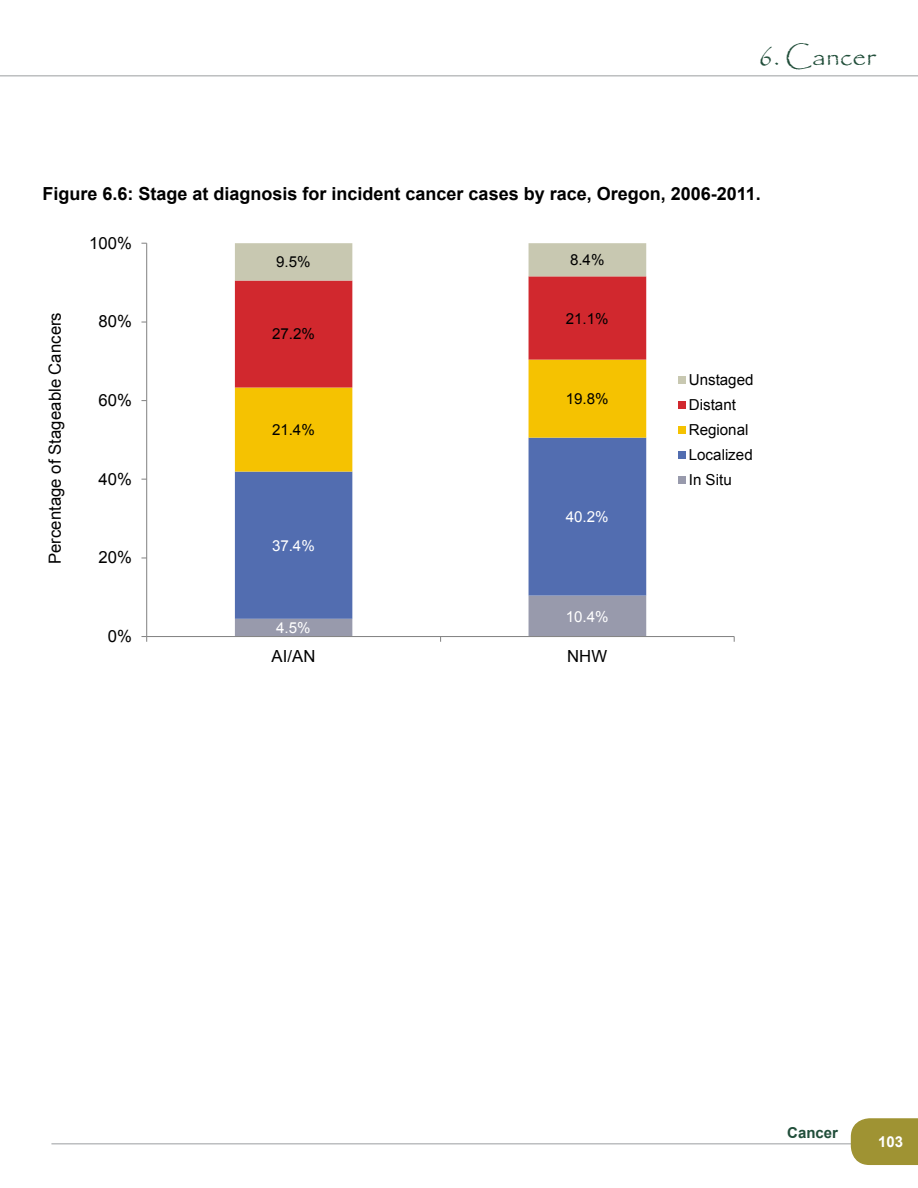
<style>
.page{position:relative;width:918px;height:1188px;background:#fff}
.page>*{position:absolute;margin:0;border:0;box-sizing:border-box;transform-origin:0 0}
.t1{font:27px "Papyrus";color:#214e3a}
.t2{font:700 18px "Arial";color:#000}
.t3{font:16.8px "Arial";color:#000}
.t4{font:16.65px "Arial";letter-spacing:.005em;color:#000}
.t5{font:15.15px/24.9px "Arial";color:#000}
.t6{font:15.15px "Arial";color:#fff}
.t7{font:700 15px "Arial";color:#214e3a}
.t8{font:700 15px "Arial";color:#fff}
</style>
<div class="page">
<hr style="left:51px;top:1143px;width:813px;height:2px;background:#bcbec0">
<svg style="left:850px;top:1118px;width:68px;height:47px;background:#a4993f"></svg>
<hr style="left:0;top:75px;width:918px;height:2px;background:#bcbec0">
<svg style="left:235px;top:472px;width:411px;height:124px;fill:#526db0"></svg>
<svg style="left:235px;top:388px;width:411px;height:84px"></svg>
<svg style="left:235px;top:281px;width:411px;height:107px"></svg>
<svg style="left:235px;top:243px;width:411px;height:38px"></svg>
<hr style="left:146px;top:243px;width:1px;height:394px;background:#868686">
<hr style="left:147px;top:636px;width:587px;height:1px;background:#868686">
<svg style="left:235px;top:596px;width:411px;height:46px"></svg>
<div style="left:678px;top:376px;width:8px;height:8px;background:#c8c8b1"></div>
<div style="left:678px;top:401px;width:8px;height:8px;background:#d1282e"></div>
<div style="left:678px;top:426px;width:8px;height:8px;background:#f5c201"></div>
<div style="left:678px;top:451px;width:8px;height:8px;background:#526db0"></div>
<div style="left:678px;top:476px;width:8px;height:8px;background:#989aac"></div>
<h1 class="t1" style="left:758px;top:39px;width:119px">6. Cancer</h1>
<p class="t2" style="left:43px;top:182px;width:720px">Figure 6.6: Stage at diagnosis for incident cancer cases by race, Oregon, 2006-2011.</p>
<p class="t3" style="left:32px;top:184px;width:636px">Figure 6.6: Stage at diagnosis for incident cancer cases by race, Oregon, 2006-2011.</p>
<p class="t4" style="left:44px;top:564px;width:253px;rotate:-90deg">Percentage of Stageable Cancers</p>
<p class="t4" style="left:89px;top:232px;width:44px">100%</p>
<p class="t4" style="left:99px;top:311px;width:35px">80%</p>
<p class="t4" style="left:99px;top:389px;width:35px">60%</p>
<p class="t4" style="left:99px;top:468px;width:35px">40%</p>
<p class="t4" style="left:99px;top:547px;width:35px">20%</p>
<p class="t4" style="left:108px;top:625px;width:26px">0%</p>
<p class="t5" style="left:276px;top:250px;width:36px">9.5%</p>
<p class="t5" style="left:570px;top:248px;width:36px">8.4%</p>
<p class="t5" style="left:272px;top:322px;width:44px">27.2%</p>
<p class="t5" style="left:272px;top:417px;width:44px">21.4%</p>
<p class="t6" style="left:272px;top:535px;width:44px">37.4%</p>
<p class="t6" style="left:276px;top:618px;width:36px">4.5%</p>
<p class="t5" style="left:566px;top:306px;width:44px">21.1%</p>
<p class="t5" style="left:566px;top:386px;width:44px">19.8%</p>
<p class="t6" style="left:566px;top:507px;width:44px">40.2%</p>
<p class="t6" style="left:566px;top:606px;width:44px">10.4%</p>
<p class="t4" style="left:272px;top:645px;width:45px">AI/AN</p>
<p class="t4" style="left:567px;top:645px;width:42px">NHW</p>
<p class="t5" style="left:689px;top:367px;width:66px">Unstaged<br>Distant<br>Regional<br>Localized<br>In Situ</p>
<p class="t7" style="left:787px;top:1122px;width:52px">Cancer</p>
<p class="t8" style="left:878px;top:1132px;width:27px">103</p>
</div>
